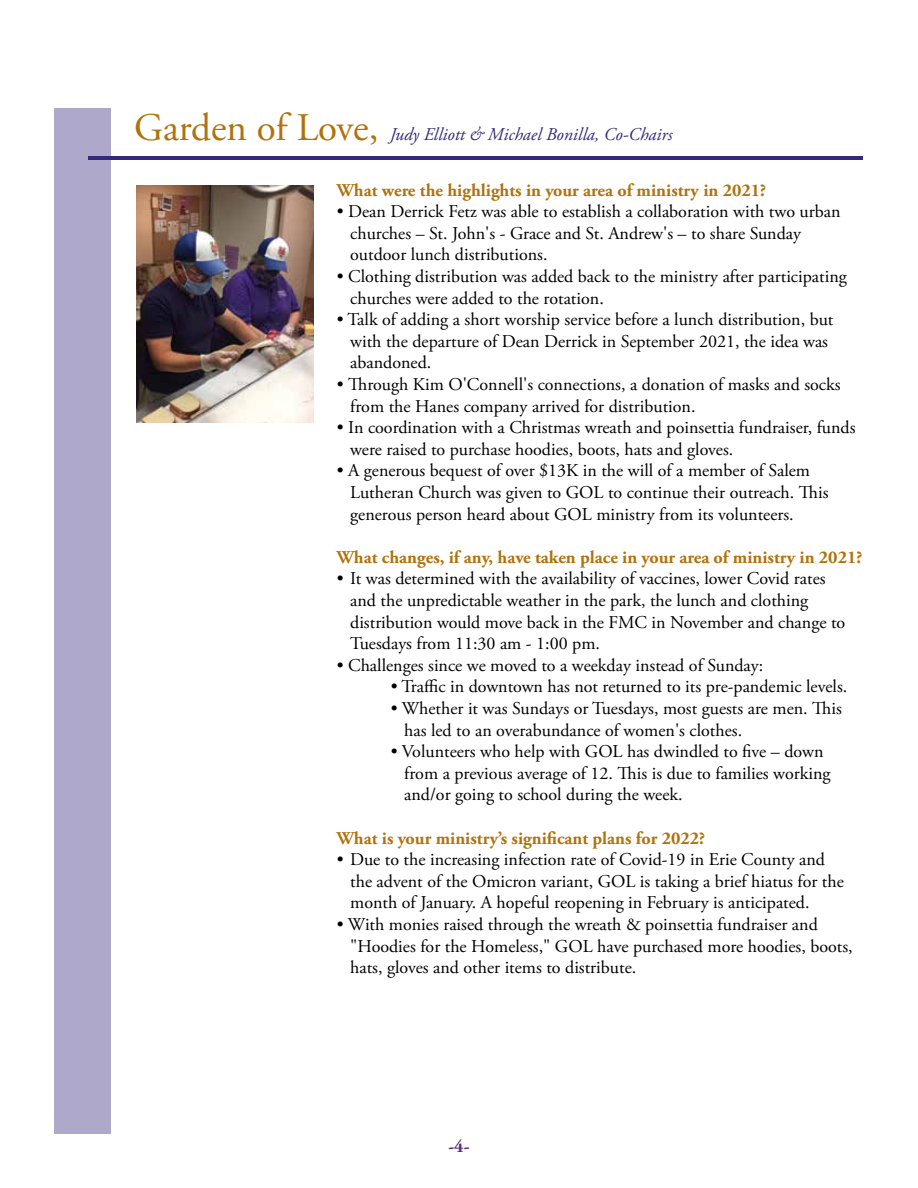
<style>
.page{position:relative;width:918px;height:1188px;background:#fff}
.page>*{position:absolute;margin:0;border:0;box-sizing:border-box;transform-origin:0 0}
.t1{font:18px/21.6px "Adobe Garamond Pro";color:#000}
.t2{font:700 18px "Adobe Garamond Pro";color:#b0720c}
.t3{font:italic 18px "Adobe Garamond Pro";color:#34297b}
.t4{font:700 18px "Adobe Garamond Pro";color:#592c82}
.s1{font-style:normal;font-size:39px;color:#b0720c}
</style>
<div class="page">
<div style="left:54px;top:108px;width:56px;height:1026px;background:#aea9ca"></div>
<hr style="left:89px;top:156px;width:774px;height:4px;background:#34297b">
<img style="left:136px;top:185px;width:177px;height:238px">
<p class="t3" style="left:134px;top:123px;width:540px"><span class="s1">Garden of Love,</span> Judy Elliott &amp; Michael Bonilla, Co-Chairs</p>
<p class="t2" style="left:337px;top:179px;width:431px">What were the highlights in your area of ministry in 2021?</p>
<p class="t1" style="left:350px;top:201px;width:492px;text-indent:-14px">• Dean Derrick Fetz was able to establish a collaboration with two urban churches – St. John's - Grace and St. Andrew's – to share Sunday outdoor lunch distributions.</p>
<p class="t1" style="left:350px;top:266px;width:498px;text-indent:-14px">• Clothing distribution was added back to the ministry after participating churches were added to the rotation.</p>
<p class="t1" style="left:350px;top:309px;width:485px;text-indent:-14px">• Talk of adding a short worship service before a lunch distribution, but with the departure of Dean Derrick in September 2021, the idea was abandoned.</p>
<p class="t1" style="left:350px;top:374px;width:492px;text-indent:-14px">• Through Kim O'Connell's connections, a donation of masks and socks from the Hanes company arrived for distribution.</p>
<p class="t1" style="left:350px;top:417px;width:507px;text-indent:-14px">• In coordination with a Christmas wreath and poinsettia fundraiser, funds were raised to purchase hoodies, boots, hats and gloves.</p>
<p class="t1" style="left:350px;top:461px;width:480px;text-indent:-14px">• A generous bequest of over $13K in the will of a member of Salem<br>Lutheran Church was given to GOL to continue their outreach. This generous person heard about GOL ministry from its volunteers.</p>
<p class="t2" style="left:337px;top:547px;width:527px">What changes, if any, have taken place in your area of ministry in 2021?</p>
<p class="t1" style="left:350px;top:569px;width:497px;text-indent:-14px">• It was determined with the availability of vaccines, lower Covid rates and the unpredictable weather in the park, the lunch and clothing distribution would move back in the FMC in November and change to Tuesdays from 11:30 am - 1:00 pm.</p>
<p class="t1" style="left:337px;top:655px;width:428px">• Challenges since we moved to a weekday instead of Sunday:</p>
<p class="t1" style="left:391px;top:677px;width:458px">• Traffic in downtown has not returned to its pre-pandemic levels.</p>
<p class="t1" style="left:404px;top:698px;width:439px;text-indent:-14px">• Whether it was Sundays or Tuesdays, most guests are men. This has led to an overabundance of women's clothes.</p>
<p class="t1" style="left:404px;top:741px;width:428px;text-indent:-14px">• Volunteers who help with GOL has dwindled to five – down from a previous average of 12. This is due to families working and/or going to school during the week.</p>
<p class="t2" style="left:337px;top:827px;width:370px">What is your ministry’s significant plans for 2022?</p>
<p class="t1" style="left:350px;top:849px;width:495px;text-indent:-14px">• Due to the increasing infection rate of Covid-19 in Erie County and the advent of the Omicron variant, GOL is taking a brief hiatus for the month of January. A hopeful reopening in February is anticipated.</p>
<p class="t1" style="left:350px;top:914px;width:504px;text-indent:-14px">• With monies raised through the wreath &amp; poinsettia fundraiser and "Hoodies for the Homeless," GOL have purchased more hoodies, boots, hats, gloves and other items to distribute.</p>
<p class="t4" style="left:448px;top:1136px;width:23px">-4-</p>
</div>
